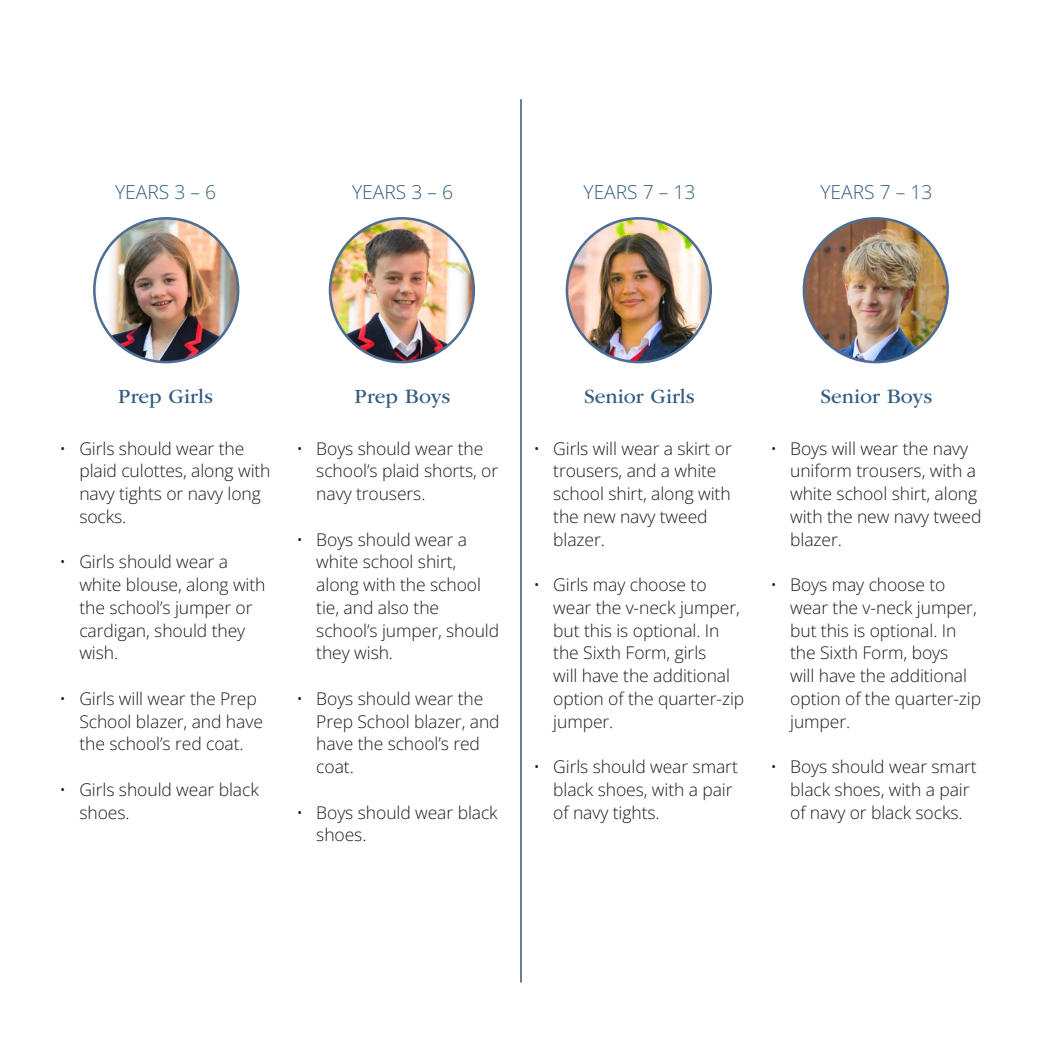
<style>
.page{position:relative;width:1042px;height:1042px;background:#fff}
.page>*{position:absolute;margin:0;border:0;box-sizing:border-box;transform-origin:0 0}
.t1{font:21px "ITC Garamond Std";color:#325c81}
.t2{font:300 19.25px "Open Sans";color:#325c81}
.t3{font:300 17.5px/22.8px "Open Sans";letter-spacing:-.005em;color:#1d1d1b}
</style>
<div class="page">
<img style="left:804px;top:218px;width:143px;height:144px;border-radius:72px">
<div style="left:802px;top:217px;width:147px;height:146px;border:3px solid #4d6e92;border-radius:50%"></div>
<img style="left:567px;top:218px;width:144px;height:144px;border-radius:72px">
<div style="left:566px;top:217px;width:146px;height:146px;border:3px solid #4d6e92;border-radius:50%"></div>
<hr style="left:520px;top:99px;width:2px;height:883px;background:#4d6e92">
<img style="left:94px;top:218px;width:144px;height:144px;border-radius:72px">
<div style="left:93px;top:217px;width:146px;height:146px;border:3px solid #4d6e92;border-radius:50%"></div>
<img style="left:330px;top:218px;width:144px;height:144px;border-radius:72px">
<div style="left:329px;top:217px;width:146px;height:146px;border:3px solid #4d6e92;border-radius:50%"></div>
<p class="t2" style="left:115px;top:179px;width:102px">YEARS 3 – 6</p>
<p class="t2" style="left:352px;top:179px;width:102px">YEARS 3 – 6</p>
<p class="t2" style="left:583px;top:179px;width:113px">YEARS 7 – 13</p>
<p class="t2" style="left:820px;top:179px;width:113px">YEARS 7 – 13</p>
<p class="t1" style="left:118px;top:385px;width:96px">Prep Girls</p>
<p class="t3" style="left:79px;top:436px;width:193px;text-indent:-20px">• Girls should wear the plaid culottes, along with navy tights or navy long socks.</p>
<p class="t3" style="left:79px;top:550px;width:188px;text-indent:-20px">• Girls should wear a white blouse, along with the school’s jumper or cardigan, should they wish.</p>
<p class="t3" style="left:79px;top:686px;width:185px;text-indent:-20px">• Girls will wear the Prep<br>School blazer, and have the school’s red coat.</p>
<p class="t3" style="left:79px;top:777px;width:181px;text-indent:-20px">• Girls should wear black shoes.</p>
<p class="t1" style="left:354px;top:385px;width:98px">Prep Boys</p>
<p class="t3" style="left:316px;top:436px;width:183px;text-indent:-20px">• Boys should wear the school’s plaid shorts, or navy trousers.</p>
<p class="t3" style="left:316px;top:527px;width:184px;text-indent:-20px">• Boys should wear a white school shirt, along with the school tie, and also the school’s jumper, should they wish.</p>
<p class="t3" style="left:316px;top:686px;width:185px;text-indent:-20px">• Boys should wear the<br>Prep School blazer, and have the school’s red coat.</p>
<p class="t3" style="left:316px;top:800px;width:183px;text-indent:-20px">• Boys should wear black shoes.</p>
<p class="t1" style="left:584px;top:385px;width:112px">Senior Girls</p>
<p class="t3" style="left:553px;top:436px;width:180px;text-indent:-20px">• Girls will wear a skirt or trousers, and a white school shirt, along with the new navy tweed blazer.</p>
<p class="t3" style="left:553px;top:573px;width:193px;text-indent:-20px">• Girls may choose to wear the v-neck jumper, but this is optional. In the Sixth Form, girls<br>will have the additional option of the quarter-zip jumper.</p>
<p class="t3" style="left:553px;top:755px;width:186px;text-indent:-20px">• Girls should wear smart black shoes, with a pair of navy tights.</p>
<p class="t1" style="left:820px;top:385px;width:113px">Senior Boys</p>
<p class="t3" style="left:790px;top:436px;width:193px;text-indent:-20px">• Boys will wear the navy uniform trousers, with a white school shirt, along with the new navy tweed blazer.</p>
<p class="t3" style="left:790px;top:573px;width:193px;text-indent:-20px">• Boys may choose to wear the v-neck jumper, but this is optional. In the Sixth Form, boys<br>will have the additional option of the quarter-zip jumper.</p>
<p class="t3" style="left:790px;top:755px;width:188px;text-indent:-20px">• Boys should wear smart black shoes, with a pair of navy or black socks.</p>
</div>
